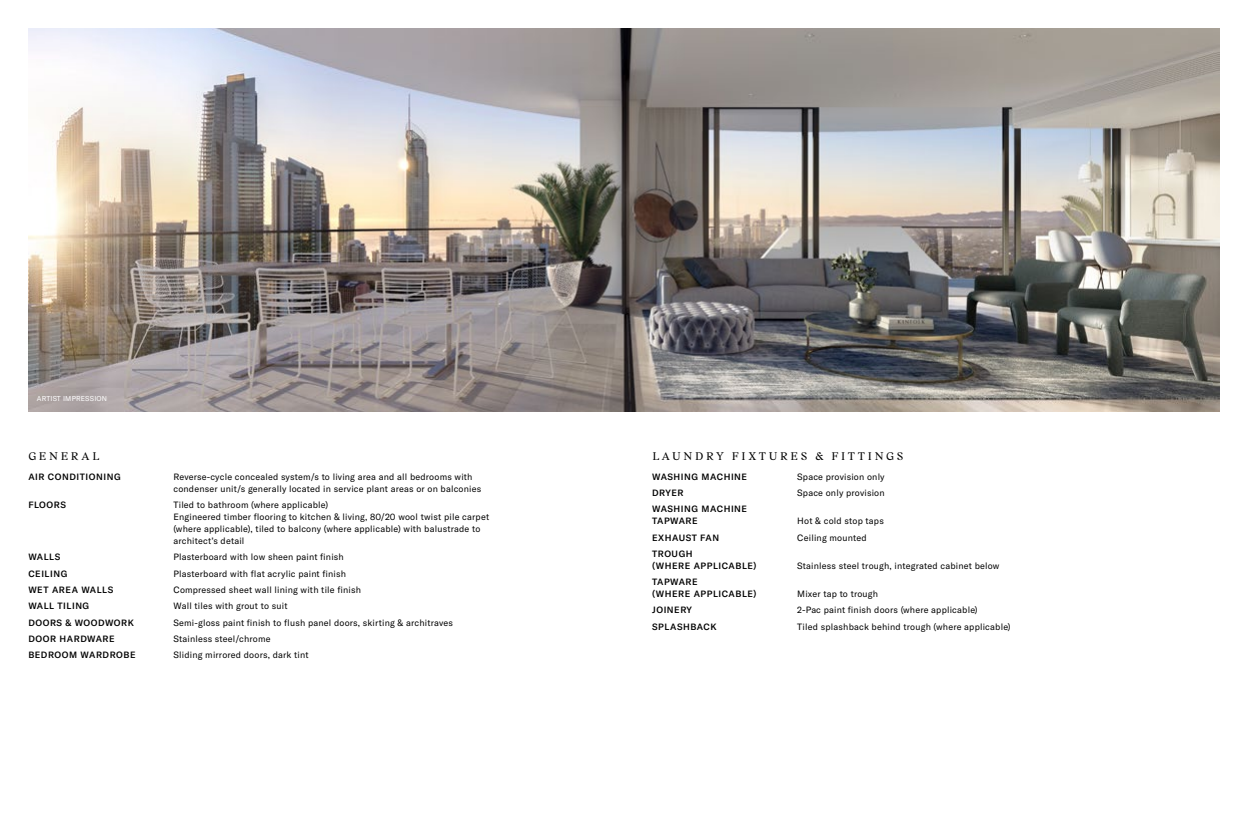
<style>
.page{position:relative;width:1248px;height:823px;background:#fff}
.page>*{position:absolute;margin:0;border:0;box-sizing:border-box;transform-origin:0 0}
.t1{font:11px "Gza";letter-spacing:.24em;color:#000}
.t2{font:9px/12px "GT America";letter-spacing:.02em;color:#000}
.t3{font:500 9px/12px "GT America";letter-spacing:.06em;color:#000}
.t4{font:7px "GT America";letter-spacing:.025em;color:#fff}
</style>
<div class="page">
<img style="left:28px;top:28px;width:1191px;height:383px">
<p class="t4" style="left:37px;top:394px;width:72px">ARTIST IMPRESSION</p>
<p class="t1" style="left:28px;top:448px;width:72px">GENERAL</p>
<p class="t1" style="left:652px;top:448px;width:252px">LAUNDRY FIXTURES &amp; FITTINGS</p>
<p class="t3" style="left:652px;top:470px;width:96px">WASHING MACHINE</p>
<p class="t2" style="left:797px;top:470px;width:89px">Space provision only</p>
<p class="t3" style="left:652px;top:486px;width:33px">DRYER</p>
<p class="t2" style="left:797px;top:486px;width:89px">Space only provision</p>
<p class="t3" style="left:652px;top:503px;width:96px">WASHING MACHINE<br>TAPWARE</p>
<p class="t2" style="left:797px;top:515px;width:88px">Hot &amp; cold stop taps</p>
<p class="t3" style="left:652px;top:531px;width:68px">EXHAUST FAN</p>
<p class="t2" style="left:797px;top:531px;width:71px">Ceiling mounted</p>
<p class="t3" style="left:652px;top:547px;width:106px">TROUGH<br>(WHERE APPLICABLE)</p>
<p class="t2" style="left:797px;top:559px;width:204px">Stainless steel trough, integrated cabinet below</p>
<p class="t3" style="left:652px;top:575px;width:106px">TAPWARE<br>(WHERE APPLICABLE)</p>
<p class="t2" style="left:797px;top:587px;width:82px">Mixer tap to trough</p>
<p class="t3" style="left:652px;top:604px;width:41px">JOINERY</p>
<p class="t2" style="left:797px;top:604px;width:182px">2-Pac paint finish doors (where applicable)</p>
<p class="t3" style="left:652px;top:620px;width:66px">SPLASHBACK</p>
<p class="t2" style="left:797px;top:620px;width:215px">Tiled splashback behind trough (where applicable)</p>
<p class="t3" style="left:28px;top:470px;width:94px">AIR CONDITIONING</p>
<p class="t2" style="left:173px;top:470px;width:309px">Reverse-cycle concealed system/s to living area and all bedrooms with condenser unit/s generally located in service plant areas or on balconies</p>
<p class="t3" style="left:28px;top:498px;width:39px">FLOORS</p>
<p class="t2" style="left:173px;top:498px;width:317px">Tiled to bathroom (where applicable)<br>Engineered timber flooring to kitchen &amp; living, 80/20 wool twist pile carpet (where applicable), tiled to balcony (where applicable) with balustrade to architect’s detail</p>
<p class="t3" style="left:28px;top:551px;width:33px">WALLS</p>
<p class="t2" style="left:173px;top:551px;width:172px">Plasterboard with low sheen paint finish</p>
<p class="t3" style="left:28px;top:567px;width:40px">CEILING</p>
<p class="t2" style="left:173px;top:567px;width:174px">Plasterboard with flat acrylic paint finish</p>
<p class="t3" style="left:28px;top:583px;width:86px">WET AREA WALLS</p>
<p class="t2" style="left:173px;top:583px;width:189px">Compressed sheet wall lining with tile finish</p>
<p class="t3" style="left:28px;top:599px;width:62px">WALL TILING</p>
<p class="t2" style="left:173px;top:599px;width:116px">Wall tiles with grout to suit</p>
<p class="t3" style="left:28px;top:616px;width:107px">DOORS &amp; WOODWORK</p>
<p class="t2" style="left:173px;top:616px;width:281px">Semi-gloss paint finish to flush panel doors, skirting &amp; architraves</p>
<p class="t3" style="left:28px;top:632px;width:88px">DOOR HARDWARE</p>
<p class="t2" style="left:173px;top:632px;width:99px">Stainless steel/chrome</p>
<p class="t3" style="left:28px;top:648px;width:109px">BEDROOM WARDROBE</p>
<p class="t2" style="left:173px;top:648px;width:137px">Sliding mirrored doors, dark tint</p>
</div>
